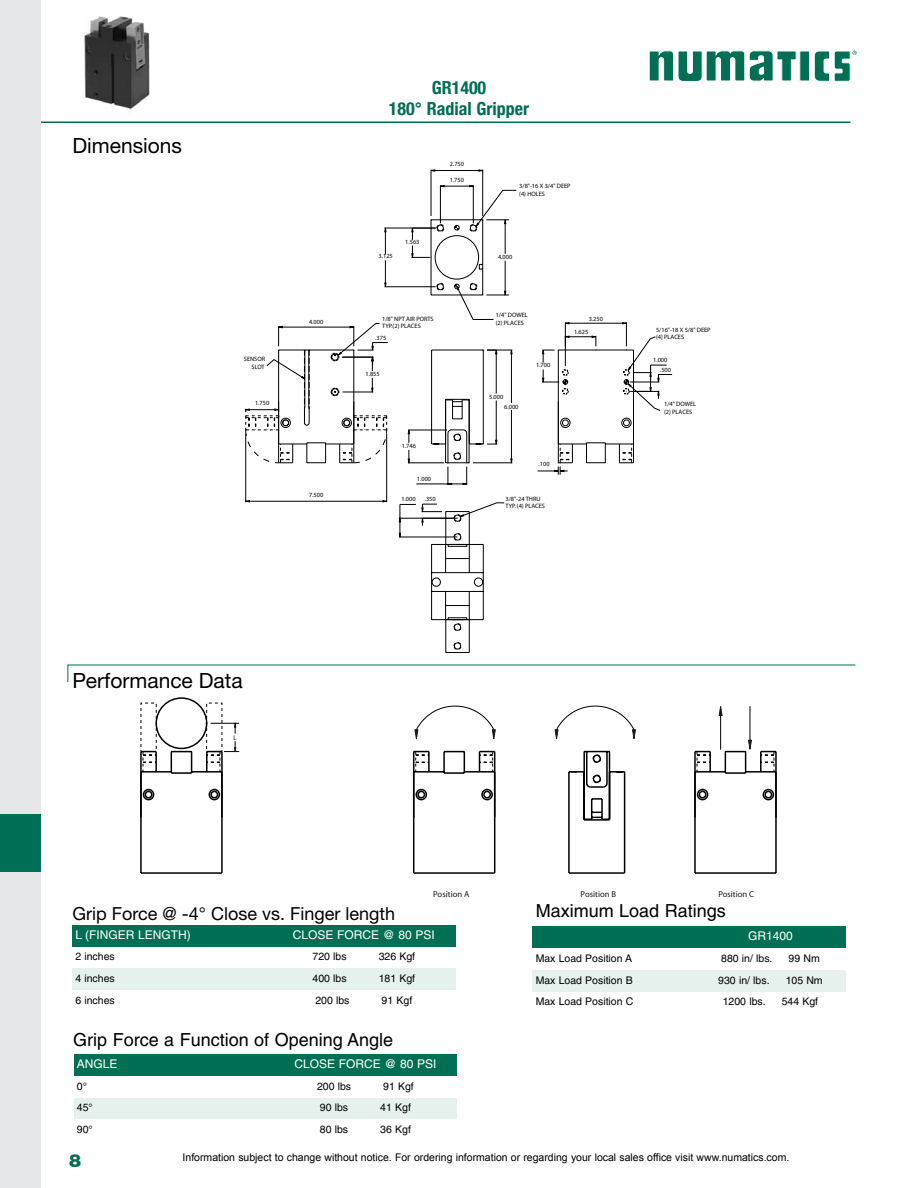
<style>
.page{position:relative;width:918px;height:1188px;background:#fff}
.page>*{position:absolute;margin:0;border:0;box-sizing:border-box;transform-origin:0 0}
.t1{font:21px "Helvetica Neue";color:#000}
.t2{font:18px "Helvetica";color:#000}
.t3{font:18px "Helvetica Neue";color:#000}
.t4{font:700 condensed 18px/21.6px "Helvetica Neue";color:#006f53;text-align:center}
.t5{font:900 18px "Helvetica Neue";color:#006f53}
.t6{font:12px "Helvetica";color:#fff}
.t7{font:10.5px/21.8px "Helvetica";color:#000}
.t8{font:10.5px "Arial";color:#000}
.t9{font:8.55px "Myriad";color:#1a1a1a}
.t10{font:6.75px "Myriad";color:#1a1a1a}
.t11{font:6.3px/7.6px "Myriad";color:#000}
</style>
<div class="page">
<img style="left:84px;top:16px;width:66px;height:94px">
<svg style="left:649px;top:51px;width:207px;height:30px"></svg>
<hr style="left:4px;top:121px;width:846px;height:2px;background:#006f53">
<div style="left:0;top:0;width:40px;height:1188px;background:#e6e7e8"></div>
<div style="left:0;top:814px;width:40px;height:58px;background:#006f53"></div>
<svg style="left:68px;top:664px;width:788px;height:18px"></svg>
<div style="left:533px;top:927px;width:163px;height:21px;background:#006f53"></div>
<div style="left:696px;top:927px;width:149px;height:21px;background:#006f53"></div>
<div style="left:533px;top:970px;width:163px;height:22px;background:#e6f1ee"></div>
<div style="left:696px;top:970px;width:149px;height:22px;background:#e6f1ee"></div>
<div style="left:72px;top:925px;width:200px;height:22px;background:#006f53"></div>
<div style="left:272px;top:925px;width:183px;height:22px;background:#006f53"></div>
<div style="left:72px;top:969px;width:200px;height:21px;background:#e6f1ee"></div>
<div style="left:272px;top:969px;width:183px;height:21px;background:#e6f1ee"></div>
<div style="left:74px;top:1054px;width:200px;height:22px;background:#006f53"></div>
<div style="left:274px;top:1054px;width:183px;height:22px;background:#006f53"></div>
<div style="left:74px;top:1098px;width:200px;height:22px;background:#e6f1ee"></div>
<div style="left:274px;top:1098px;width:183px;height:22px;background:#e6f1ee"></div>
<hr style="left:775px;top:772px;width:2px;height:101px;background:#000">
<hr style="left:694px;top:772px;width:2px;height:101px;background:#000">
<hr style="left:695px;top:872px;width:81px;height:2px;background:#000">
<hr style="left:750px;top:706px;width:1px;height:34px;background:#000">
<svg style="left:694px;top:740px;width:83px;height:79px"></svg>
<svg style="left:719px;top:706px;width:3px;height:10px"></svg>
<hr style="left:720px;top:716px;width:1px;height:34px;background:#000">
<svg style="left:140px;top:700px;width:496px;height:174px"></svg>
<svg style="left:245px;top:169px;width:428px;height:484px"></svg>
<h1 class="t1" style="left:72px;top:133px;width:111px">Dimensions</h1>
<p class="t11" style="left:244px;top:355px;width:23px;text-align:right">SENSOR<br>SLOT</p>
<p class="t11" style="left:255px;top:399px;width:16px">1.750</p>
<h2 class="t4" style="left:389px;top:76px;width:142px">GR1400<br>180° Radial Gripper</h2>
<p class="t11" style="left:405px;top:238px;width:16px">1.563</p>
<p class="t11" style="left:450px;top:161px;width:16px">2.750</p>
<p class="t11" style="left:450px;top:176px;width:16px">1.750</p>
<p class="t11" style="left:519px;top:183px;width:53px">3/8"-16 X 3/4" DEEP (4) HOLES</p>
<p class="t11" style="left:379px;top:253px;width:16px">3.125</p>
<p class="t11" style="left:498px;top:253px;width:16px">4.000</p>
<p class="t11" style="left:309px;top:319px;width:16px">4.000</p>
<p class="t11" style="left:496px;top:312px;width:34px">1/4" DOWEL (2) PLACES</p>
<p class="t11" style="left:382px;top:315px;width:53px">1/8" NPT AIR PORTS<br>TYP.(2) PLACES</p>
<p class="t11" style="left:375px;top:334px;width:13px">.375</p>
<p class="t11" style="left:365px;top:370px;width:16px">1.855</p>
<p class="t11" style="left:489px;top:393px;width:16px">5.000</p>
<p class="t11" style="left:504px;top:403px;width:16px">6.000</p>
<p class="t11" style="left:536px;top:362px;width:16px">1.700</p>
<p class="t11" style="left:402px;top:442px;width:16px">1.746</p>
<p class="t11" style="left:417px;top:476px;width:16px">1.000</p>
<p class="t11" style="left:539px;top:461px;width:13px">.100</p>
<p class="t11" style="left:309px;top:491px;width:16px">7.500</p>
<p class="t11" style="left:401px;top:496px;width:16px">1.000</p>
<p class="t11" style="left:505px;top:495px;width:41px">3/8"-24 THRU<br>TYP. (4) PLACES</p>
<p class="t11" style="left:425px;top:496px;width:13px">.350</p>
<p class="t11" style="left:589px;top:315px;width:16px">3.250</p>
<p class="t11" style="left:574px;top:328px;width:16px">1.625</p>
<p class="t11" style="left:656px;top:326px;width:56px">5/16"-18 X 5/8" DEEP (4) PLACES</p>
<p class="t11" style="left:653px;top:357px;width:16px">1.000</p>
<p class="t11" style="left:660px;top:366px;width:13px">.500</p>
<p class="t11" style="left:664px;top:400px;width:34px">1/4" DOWEL (2) PLACES</p>
<h1 class="t1" style="left:72px;top:669px;width:172px">Performance Data</h1>
<p class="t10" style="left:234px;top:734px;width:5px">L</p>
<h3 class="t9" style="left:433px;top:890px;width:37px">Position A</h3>
<h3 class="t9" style="left:581px;top:890px;width:37px">Position B</h3>
<h3 class="t9" style="left:718px;top:890px;width:37px">Position C</h3>
<h2 class="t3" style="left:72px;top:903px;width:324px">Grip Force @ -4° Close vs. Finger length</h2>
<h3 class="t6" style="left:75px;top:928px;width:117px">L (FINGER LENGTH)</h3>
<h3 class="t6" style="left:293px;top:928px;width:144px">CLOSE FORCE @ 80 PSI</h3>
<h3 class="t7" style="left:75px;top:946px;width:41px">2 inches</h3>
<h3 class="t7" style="left:313px;top:946px;width:36px">720 lbs</h3>
<h3 class="t7" style="left:379px;top:946px;width:38px">326 Kgf</h3>
<h3 class="t7" style="left:75px;top:967px;width:41px">4 inches<br>6 inches</h3>
<h3 class="t7" style="left:313px;top:967px;width:36px">400 lbs</h3>
<h3 class="t7" style="left:379px;top:967px;width:38px">181 Kgf</h3>
<h3 class="t7" style="left:315px;top:989px;width:36px">200 lbs</h3>
<h3 class="t7" style="left:382px;top:989px;width:32px">91 Kgf</h3>
<h2 class="t2" style="left:73px;top:1030px;width:322px">Grip Force a Function of Opening Angle</h2>
<h3 class="t6" style="left:77px;top:1057px;width:42px">ANGLE</h3>
<h3 class="t6" style="left:294px;top:1057px;width:144px">CLOSE FORCE @ 80 PSI</h3>
<h3 class="t7" style="left:77px;top:1075px;width:12px">0°</h3>
<h3 class="t7" style="left:317px;top:1075px;width:36px">200 lbs</h3>
<h3 class="t7" style="left:383px;top:1075px;width:32px">91 Kgf</h3>
<h3 class="t7" style="left:77px;top:1097px;width:17px">45°<br>90°</h3>
<h3 class="t7" style="left:320px;top:1097px;width:30px">90 lbs</h3>
<h3 class="t7" style="left:380px;top:1097px;width:32px">41 Kgf</h3>
<h3 class="t7" style="left:320px;top:1118px;width:30px">80 lbs</h3>
<h3 class="t7" style="left:380px;top:1118px;width:32px">36 Kgf</h3>
<h2 class="t2" style="left:536px;top:900px;width:192px">Maximum Load Ratings</h2>
<h3 class="t6" style="left:748px;top:929px;width:46px">GR1400</h3>
<h3 class="t7" style="left:536px;top:947px;width:98px">Max Load Position A</h3>
<h3 class="t7" style="left:721px;top:947px;width:53px">880 in/ lbs.</h3>
<h3 class="t7" style="left:789px;top:947px;width:33px">99 Nm</h3>
<h3 class="t7" style="left:536px;top:969px;width:99px">Max Load Position B<br>Max Load Position C</h3>
<h3 class="t7" style="left:718px;top:969px;width:53px">930 in/ lbs.</h3>
<h3 class="t7" style="left:786px;top:969px;width:39px">105 Nm</h3>
<h3 class="t7" style="left:723px;top:991px;width:44px">1200 lbs.</h3>
<h3 class="t7" style="left:782px;top:991px;width:38px">544 Kgf</h3>
<h2 class="t5" style="left:69px;top:1150px;width:14px">8</h2>
<h3 class="t8" style="left:183px;top:1152px;width:608px">Information subject to change without notice. For ordering information or regarding your local sales office visit www.numatics.com.</h3>
</div>
